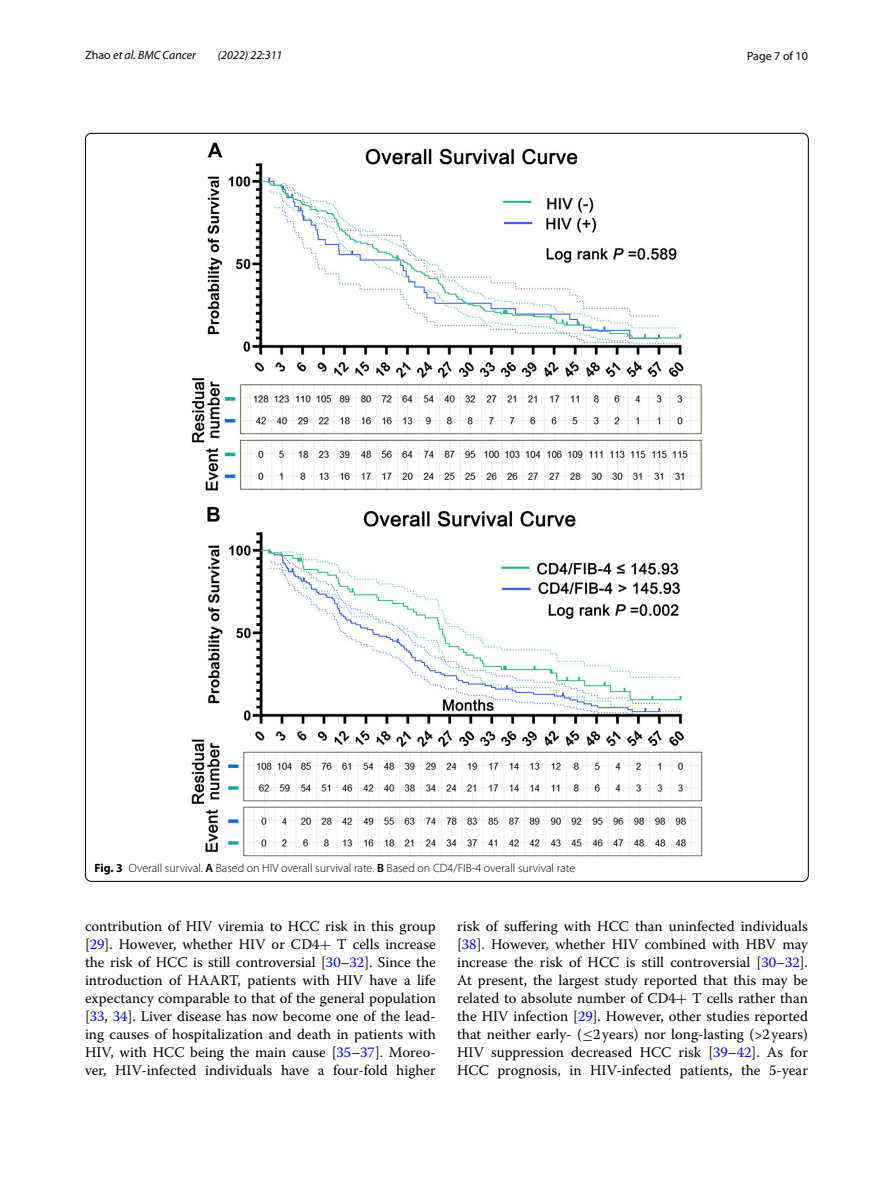
<style>
.page{position:relative;width:893px;height:1187px;background:#fff}
.page>*{position:absolute;margin:0;border:0;box-sizing:border-box;transform-origin:0 0}
.t1{font:14.7px/18px "Warnock Pro";color:#000;text-align:justify}
.t2{font:300 12px "Myriad Pro";color:#000}
.t3{font:italic 12px "Myriad Pro";color:#000}
.t4{font:12px "Myriad Pro";color:#000}
.s1{font-style:normal}
.s2{font-weight:700}
.s3{font-weight:600}
.s4{color:#00f}
.s5{font-family:"MTSY"}
</style>
<div class="page">
<img style="left:192px;top:142px;width:510px;height:714px">
<p class="t3" style="left:85px;top:48px;width:112px"><span class="s1">Zhao</span> et al. BMC Cancer</p>
<p class="t3" style="left:218px;top:48px;width:66px">(2022) 22:311</p>
<p class="t4" style="left:747px;top:48px;width:62px">Page 7 of 10</p>
<p class="t2" style="left:94px;top:861px;width:482px"><span class="s2">Fig. 3</span> Overall survival. <span class="s3">A</span> Based on HIV overall survival rate. <span class="s3">B</span> Based on CD4/FIB-4 overall survival rate</p>
<p class="t1" style="left:85px;top:916px;width:352px">contribution of HIV viremia to HCC risk in this group [<span class="s4">29</span>]. However, whether HIV or CD4<span class="s5">+</span> T cells increase the risk of HCC is still controversial [<span class="s4">30</span>–<span class="s4">32</span>]. Since the introduction of HAART, patients with HIV have a life expectancy comparable to that of the general population [<span class="s4">33</span>, <span class="s4">34</span>]. Liver disease has now become one of the lead&shy;ing causes of hospitalization and death in patients with HIV, with HCC being the main cause [<span class="s4">35</span>–<span class="s4">37</span>]. Moreo&shy;ver, HIV-infected individuals have a four-fold higher</p>
<p class="t1" style="left:457px;top:916px;width:352px">risk of suffering with HCC than uninfected individuals [<span class="s4">38</span>]. However, whether HIV combined with HBV may increase the risk of HCC is still controversial [<span class="s4">30</span>–<span class="s4">32</span>].<br>At present, the largest study reported that this may be related to absolute number of CD4<span class="s5">+</span> T cells rather than the HIV infection [<span class="s4">29</span>]. However, other studies reported that neither early- (<span class="s5">≤</span>2years) nor long-lasting (&gt;2years)<br>HIV suppression decreased HCC risk [<span class="s4">39</span>–<span class="s4">42</span>]. As for HCC prognosis, in HIV-infected patients, the 5-year</p>
</div>
